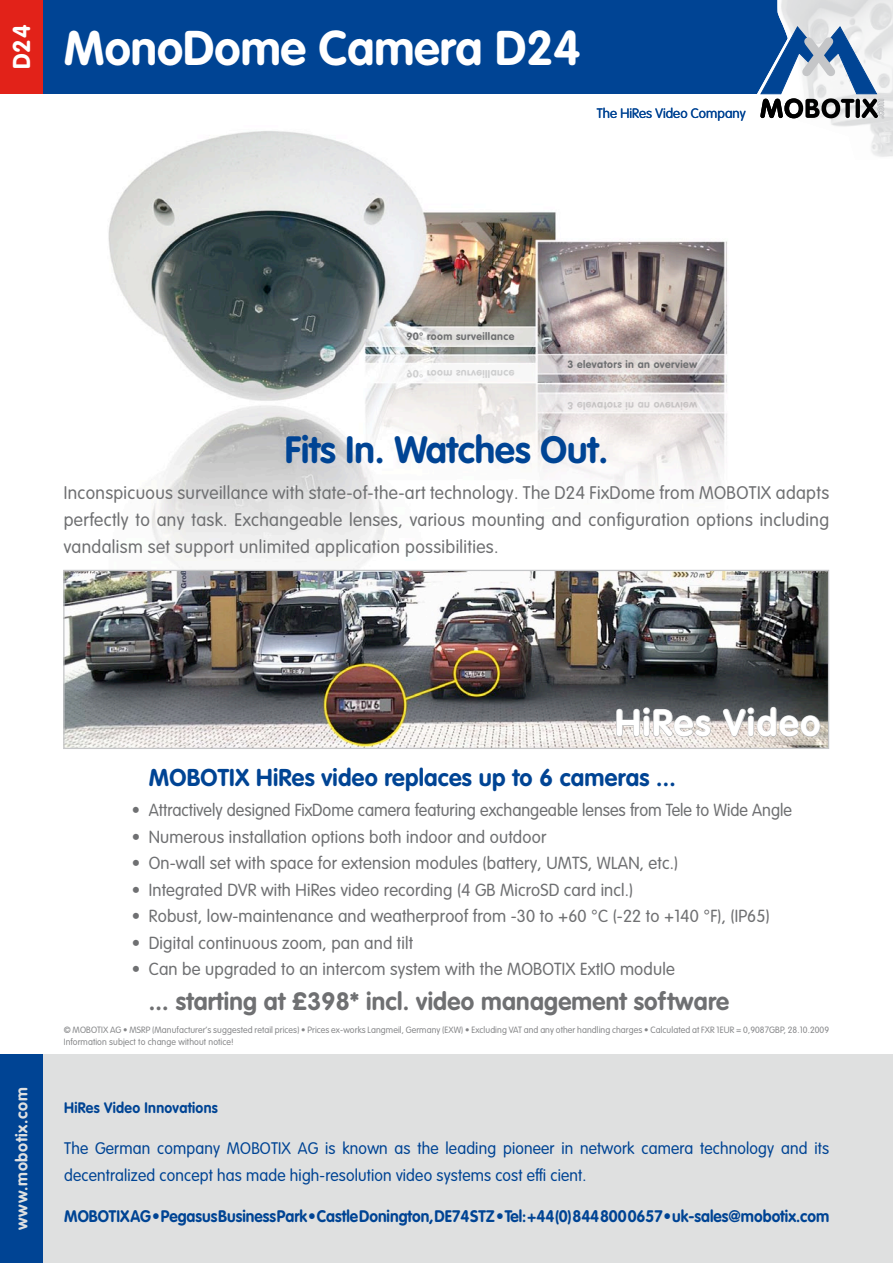
<style>
.page{position:relative;width:893px;height:1263px;background:#fff}
.page>*{position:absolute;margin:0;border:0;box-sizing:border-box;transform-origin:0 0}
.t1{font:700 48px "VAG Rounded LT Pro";color:#fff}
.t2{font:700 37.5px "VAG Rounded LT Pro";color:#004494}
.t3{font:700 37.5px "VAG Rounded LT Pro";letter-spacing:.04em;color:#fff}
.t4{font:700 24.75px "VAG Rounded LT Pro";letter-spacing:.01em;color:#6f7072}
.t5{font:700 24px "VAG Rounded LT Pro";letter-spacing:.01em;color:#004494}
.t6{font:700 24px "VAG Rounded LT Pro";color:#fff}
.t7{font:300 18px/27px "VAG Rounded LT Pro";letter-spacing:.02em;color:#6f7072;text-align:justify}
.t8{font:300 17.25px "VAG Rounded LT Pro";letter-spacing:.01em;color:#6f7072}
.t9{font:300 17.25px "VAG Rounded LT Pro";letter-spacing:.01em;color:#6f7072;scale:.95 1}
.t10{font:300 16.5px/27.2px "VAG Rounded LT Pro";letter-spacing:.01em;color:#004494;scale:.96 1}
.t11{font:700 16.5px "VAG Rounded LT Pro";color:#004494;scale:.94 1}
.t12{font:700 16.5px "VAG Rounded LT Pro";letter-spacing:.04em;color:#dfe0e0}
.t13{font:700 15px "VAG Rounded LT Pro";letter-spacing:.02em;color:#004494;scale:.94 1}
.t14{font:300 13.5px "VAG Rounded LT Pro";color:#004494}
.t15{font:700 10.5px "VAG Rounded LT Pro";letter-spacing:.04em;color:#6f7072}
.t16{font:300 9px/12px "VAG Rounded LT Pro";letter-spacing:.01em;color:#868789}
</style>
<div class="page">
<div style="left:0;top:1054px;width:893px;height:209px;background:#dfe0e0"></div>
<div style="left:0;top:1054px;width:43px;height:209px;background:#004494"></div>
<div style="left:0;top:0;width:893px;height:94px;background:#004494"></div>
<div style="left:0;top:0;width:43px;height:94px;background:#e22219"></div>
<img style="left:777px;top:0;width:116px;height:157px">
<hr style="left:892px;top:0;width:1px;height:94px;background:#004494">
<svg style="left:757px;top:26px;width:127px;height:93px"></svg>
<img style="left:107px;top:125px;width:676px;height:445px">
<img style="left:65px;top:572px;width:762px;height:175px">
<div style="left:63px;top:570px;width:766px;height:179px;border:1px solid #c5c6c8"></div>
<svg style="left:616px;top:707px;width:95px;height:30px;background:#a6a5a5"></svg>
<svg style="left:723px;top:706px;width:98px;height:31px;background:#989693"></svg>
<svg style="left:407px;top:370px;width:107px;height:8px"></svg>
<svg style="left:568px;top:402px;width:129px;height:8px"></svg>
<h3 class="t6" style="left:6px;top:69px;width:46px;rotate:-90deg">D24</h3>
<h1 class="t1" style="left:64px;top:18px;width:518px">MonoDome Camera D24</h1>
<p class="t14" style="left:597px;top:105px;width:151px">The HiRes Video Company</p>
<p class="t15" style="left:406px;top:329px;width:109px">90° room surveillance</p>
<p class="t15" style="left:567px;top:358px;width:132px">3 elevators in an overview</p>
<h2 class="t2" style="left:285px;top:426px;width:325px">Fits In. Watches Out.</h2>
<p class="t7" style="left:64px;top:480px;width:767px">Inconspicuous surveillance with state-of-the-art technology. The D24 FixDome from MOBOTIX adapts perfectly to any task. Exchangeable lenses, various mounting and configuration options including vandalism set support unlimited application possibilities.</p>
<h2 class="t3" style="left:615px;top:699px;width:207px">HiRes Video</h2>
<h3 class="t5" style="left:149px;top:762px;width:528px">MOBOTIX HiRes video replaces up to 6 cameras ...</h3>
<p class="t9" style="left:132px;top:800px;width:696px">• Attractively designed FixDome camera featuring exchangeable lenses from Tele to Wide Angle</p>
<p class="t8" style="left:132px;top:827px;width:416px">• Numerous installation options both indoor and outdoor</p>
<p class="t8" style="left:132px;top:853px;width:548px">• On-wall set with space for extension modules (battery, UMTS, WLAN, etc.)</p>
<p class="t8" style="left:132px;top:880px;width:503px">• Integrated DVR with HiRes video recording (4 GB MicroSD card incl.)</p>
<p class="t8" style="left:132px;top:906px;width:639px">• Robust, low-maintenance and weatherproof from -30 to +60 °C (-22 to +140 °F), (IP65)</p>
<p class="t8" style="left:132px;top:933px;width:283px">• Digital continuous zoom, pan and tilt</p>
<p class="t8" style="left:132px;top:959px;width:544px">• Can be upgraded to an intercom system with the MOBOTIX ExtIO module</p>
<h3 class="t4" style="left:149px;top:985px;width:582px">... starting at £398* incl. video management software</h3>
<p class="t12" style="left:11px;top:1230px;width:144px;rotate:-90deg">www.mobotix.com</p>
<p class="t16" style="left:64px;top:1024px;width:767px">© MOBOTIX AG • MSRP (Manufacturer‘s suggested retail prices) • Prices ex-works Langmeil, Germany (EXW) • Excluding VAT and any other handling charges • Calculated at FXR 1EUR = 0,9087GBP, 28.10.2009<br>Information subject to change without notice!</p>
<p class="t13" style="left:64px;top:1098px;width:165px">HiRes Video Innovations</p>
<p class="t10" style="left:64px;top:1135px;width:798px">The German company MOBOTIX AG is known as the leading pioneer in network camera technology and its decentralized concept has made high-resolution video systems cost effi cient.</p>
<p class="t11" style="left:64px;top:1206px;width:815px">MOBOTIX AG • Pegasus Business Park • Castle Donington, DE74 STZ • Tel: +44 (0) 844 800 0657 • uk-sales@mobotix.com</p>
</div>
